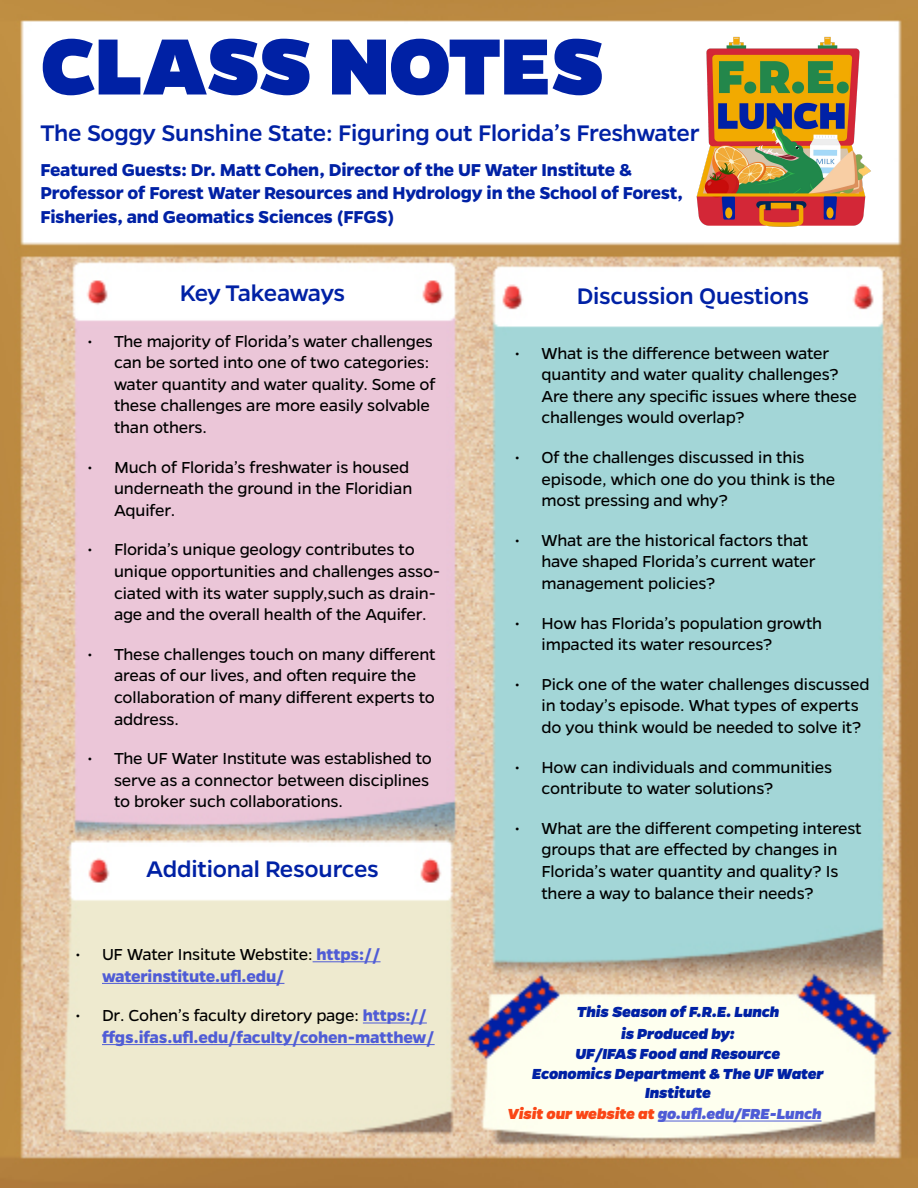
<style>
.page{position:relative;width:918px;height:1188px;background:#fff}
.page>*{position:absolute;margin:0;border:0;box-sizing:border-box;transform-origin:0 0}
.Header_1{font:800 90px "Gentona";letter-spacing:-.01em;color:#0021a5}
.Heading_2{font:500 25.5px "Gentona";letter-spacing:-.01em;color:#0021a5}
.Heading_3{font:700 19.5px/23.4px "Gentona";letter-spacing:-.01em;color:#0021a5}
.t1{font:18px/21.6px "Gentona";letter-spacing:-.01em;color:#000}
.t2{font:700 18px/21.6px "Gentona";letter-spacing:-.01em;color:#4f5cd6}
.Heading_2-2{font:italic 800 16.5px/19.8px "Gentona";letter-spacing:-.01em;color:#0021a5;text-align:center}
.Heading_2-3{font:italic 800 16.5px "Gentona";letter-spacing:-.005em;color:#4f5cd6}
.s1{font-weight:400;color:#000}
.s2{color:#fa4616}
</style>
<div class="page">
<img style="left:0;top:0;width:918px;height:1188px">
<hr style="left:313px;top:961px;width:68px;height:1px;background:#4f5cd6">
<hr style="left:102px;top:983px;width:182px;height:1px;background:#4f5cd6">
<hr style="left:363px;top:1023px;width:64px;height:1px;background:#4f5cd6">
<hr style="left:102px;top:1044px;width:333px;height:1px;background:#4f5cd6">
<hr style="left:658px;top:1121px;width:164px;height:1px;background:#4f5cd6">
<img style="left:678px;top:27px;width:211px;height:210px">
<p class="Header_1" style="left:40px;top:14px;width:566px">CLASS NOTES</p>
<p class="Heading_2" style="left:40px;top:118px;width:661px">The Soggy Sunshine State: Figuring out Florida’s Freshwater</p>
<p class="Heading_3" style="left:40px;top:158px;width:644px">Featured Guests: Dr. Matt Cohen, Director of the UF Water Institute &amp;<br>Professor of Forest Water Resources and Hydrology in the School of Forest,<br>Fisheries, and Geomatics Sciences (FFGS)</p>
<p class="Heading_2" style="left:180px;top:279px;width:167px">Key Takeaways</p>
<p class="Heading_2" style="left:577px;top:282px;width:234px">Discussion Questions</p>
<p class="t1" style="left:114px;top:330px;width:323px;text-indent:-27px">• The majority of Florida’s water challenges can be sorted into one of two categories: water quantity and water quality. Some of these challenges are more easily solvable than others.</p>
<p class="t1" style="left:114px;top:456px;width:300px;text-indent:-27px">• Much of Florida’s freshwater is housed underneath the ground in the Floridian<br>Aquifer.</p>
<p class="t1" style="left:114px;top:539px;width:328px;text-indent:-27px">• Florida’s unique geology contributes to unique opportunities and challenges asso&shy;ciated with its water supply,such as drain&shy;age and the overall health of the Aquifer.</p>
<p class="t1" style="left:114px;top:643px;width:323px;text-indent:-27px">• These challenges touch on many different areas of our lives, and often require the collaboration of many different experts to address.</p>
<p class="t1" style="left:114px;top:748px;width:319px;text-indent:-27px">• The UF Water Institute was established to serve as a connector between disciplines to broker such collaborations.</p>
<p class="Heading_2" style="left:146px;top:855px;width:234px">Additional Resources</p>
<p class="t1" style="left:542px;top:342px;width:317px;text-indent:-27px">• What is the difference between water quantity and water quality challenges?<br>Are there any specific issues where these challenges would overlap?</p>
<p class="t1" style="left:542px;top:446px;width:295px;text-indent:-27px">• Of the challenges discussed in this episode, which one do you think is the most pressing and why?</p>
<p class="t1" style="left:542px;top:529px;width:276px;text-indent:-27px">• What are the historical factors that have shaped Florida’s current water management policies?</p>
<p class="t1" style="left:542px;top:612px;width:282px;text-indent:-27px">• How has Florida’s population growth impacted its water resources?</p>
<p class="t1" style="left:542px;top:673px;width:330px;text-indent:-27px">• Pick one of the water challenges discussed in today’s episode. What types of experts do you think would be needed to solve it?</p>
<p class="t1" style="left:542px;top:756px;width:292px;text-indent:-27px">• How can individuals and communities contribute to water solutions?</p>
<p class="t1" style="left:542px;top:817px;width:322px;text-indent:-27px">• What are the different competing interest groups that are effected by changes in Florida’s water quantity and quality? Is there a way to balance their needs?</p>
<p class="t2" style="left:102px;top:943px;width:280px;text-indent:-27px"><span class="s1">• UF Water Insitute Webstite:</span> https:// waterinstitute.ufl.edu/</p>
<p class="t2" style="left:102px;top:1004px;width:334px;text-indent:-27px"><span class="s1">• Dr. Cohen’s faculty diretory page:</span> https:// ffgs.ifas.ufl.edu/faculty/cohen-matthew/</p>
<p class="Heading_2-2" style="left:577px;top:1002px;width:204px">This Season of F.R.E. Lunch</p>
<p class="Heading_2-2" style="left:621px;top:1024px;width:115px">is Produced by:</p>
<p class="Heading_2-2" style="left:576px;top:1044px;width:206px">UF/IFAS Food and Resource</p>
<p class="Heading_2-2" style="left:532px;top:1063px;width:293px">Economics Department &amp; The UF Water<br>Institute</p>
<p class="Heading_2-3" style="left:507px;top:1105px;width:316px"><span class="s2">Visit our website at</span> go.ufl.edu/FRE-Lunch</p>
</div>
